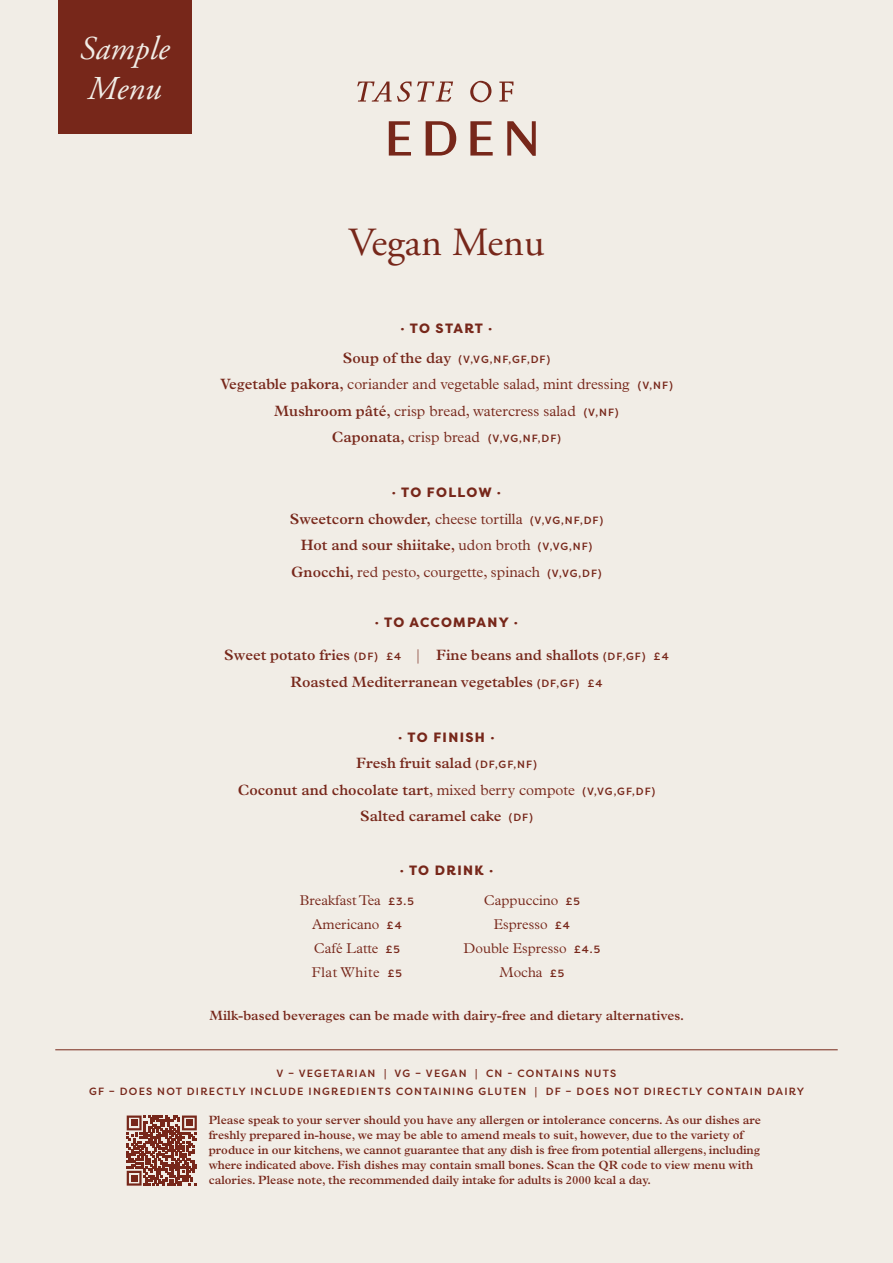
<style>
.page{position:relative;width:893px;height:1263px;background:#f1ede6}
.page>*{position:absolute;margin:0;border:0;box-sizing:border-box;transform-origin:0 0}
.t1{font:39.9px "Adobe Garamond Pro";color:#77271a}
.t2{font:italic 33.3px/40px "Adobe Garamond Pro";color:#f1ede6}
.t3{font:300 15px/26.5px "Plantin MT Pro";color:#77271a;text-align:center}
.t4{font:600 15px/26.5px "Plantin MT Pro";color:#77271a;text-align:center}
.t5{font:300 14.25px/24.2px "Plantin MT Pro";color:#77271a;text-align:center}
.t6{font:600 13.5px "Plantin MT Pro";color:#77271a}
.t7{font:800 13.5px "Filson Pro";letter-spacing:.1em;color:#77271a}
.t8{font:600 12px/15px "Plantin MT Pro";color:#77271a}
.t9{font:500 10.5px/18px "Filson Pro";letter-spacing:.12em;color:#77271a;text-align:center}
.s1{font-family:"Plantin MT Pro";font-weight:600;font-size:15px}
.s2{font-weight:600}
.s3{font-family:"Filson Pro";font-weight:500;font-size:10.5px}
.s4{font-family:"Plantin MT Pro";font-weight:300;font-size:15px}
.s5{font-weight:300;font-style:italic;font-size:14.25px}
.s6{font-weight:300}
</style>
<div class="page">
<div style="left:58px;top:0;width:133px;height:134px;background:#77271a"></div>
<svg style="left:389px;top:121px;width:22px;height:35px"></svg>
<svg style="left:426px;top:121px;width:30px;height:35px"></svg>
<svg style="left:470px;top:121px;width:23px;height:35px"></svg>
<svg style="left:507px;top:121px;width:29px;height:35px"></svg>
<svg style="left:357px;top:81px;width:156px;height:21px"></svg>
<hr style="left:55px;top:1049px;width:783px;height:1px;background:#77271a">
<svg style="left:127px;top:1115px;width:70px;height:70px"></svg>
<h2 class="t2" style="left:80px;top:29px;width:91px">Sample<br>Menu</h2>
<h1 class="t1" style="left:348px;top:218px;width:198px">Vegan Menu</h1>
<p class="t7" style="left:401px;top:320px;width:93px">∙ TO START ∙</p>
<p class="t9" style="left:343px;top:350px;width:209px"><span class="s1">Soup of the day</span> (V,VG,NF,GF,DF)</p>
<p class="t3" style="left:220px;top:371px;width:454px"><span class="s2">Vegetable pakora,</span> coriander and vegetable salad, mint dressing <span class="s3">(V,NF)<br></span><span class="s2">Mushroom pâté,</span> crisp bread, watercress salad <span class="s3">(V,NF)</span></p>
<p class="t9" style="left:332px;top:429px;width:231px"><span class="s1">Caponata,</span> <span class="s4">crisp bread</span> (V,VG,NF,DF)</p>
<p class="t7" style="left:392px;top:484px;width:111px">∙ TO FOLLOW ∙</p>
<p class="t3" style="left:290px;top:506px;width:315px"><span class="s2">Sweetcorn chowder,</span> cheese tortilla <span class="s3">(V,VG,NF,DF)<br></span><span class="s2">Hot and sour shiitake,</span> udon broth <span class="s3">(V,VG,NF)<br></span><span class="s2">Gnocchi,</span> red pesto, courgette, spinach <span class="s3">(V,VG,DF)</span></p>
<p class="t7" style="left:375px;top:614px;width:145px">∙ TO ACCOMPANY ∙</p>
<p class="t4" style="left:224px;top:642px;width:446px">Sweet potato fries <span class="s3">(DF) £4</span> <span class="s5">|</span> Fine beans and shallots <span class="s3">(DF,GF) £4<br></span>Roasted Mediterranean vegetables <span class="s3">(DF,GF) £4</span></p>
<p class="t7" style="left:398px;top:728px;width:98px">∙ TO FINISH ∙</p>
<p class="t4" style="left:238px;top:750px;width:419px">Fresh fruit salad <span class="s3">(DF,GF,NF)<br></span>Coconut and chocolate tart<span class="s6">, mixed berry compote</span> <span class="s3">(V,VG,GF,DF)<br></span>Salted caramel cake <span class="s3">(DF)</span></p>
<p class="t7" style="left:400px;top:861px;width:95px">∙ TO DRINK ∙</p>
<p class="t5" style="left:300px;top:888px;width:115px">Breakfast Tea <span class="s3">£3.5<br></span>Americano <span class="s3">£4<br></span>Café Latte <span class="s3">£5<br></span>Flat White <span class="s3">£5</span></p>
<p class="t5" style="left:463px;top:888px;width:138px">Cappuccino <span class="s3">£5<br></span>Espresso <span class="s3">£4<br></span>Double Espresso <span class="s3">£4.5<br></span>Mocha <span class="s3">£5</span></p>
<p class="t6" style="left:210px;top:1008px;width:476px">Milk-based beverages can be made with dairy-free and dietary alternatives.</p>
<p class="t9" style="left:89px;top:1064px;width:717px">V – VEGETARIAN | VG – VEGAN | CN - CONTAINS NUTS<br>GF – DOES NOT DIRECTLY INCLUDE INGREDIENTS CONTAINING GLUTEN | DF – DOES NOT DIRECTLY CONTAIN DAIRY</p>
<p class="t8" style="left:209px;top:1113px;width:554px">Please speak to your server should you have any allergen or intolerance concerns. As our dishes are freshly prepared in-house, we may be able to amend meals to suit, however, due to the variety of produce in our kitchens, we cannot guarantee that any dish is free from potential allergens, including where indicated above. Fish dishes may contain small bones. Scan the QR code to view menu with calories. Please note, the recommended daily intake for adults is 2000 kcal a day.</p>
</div>
